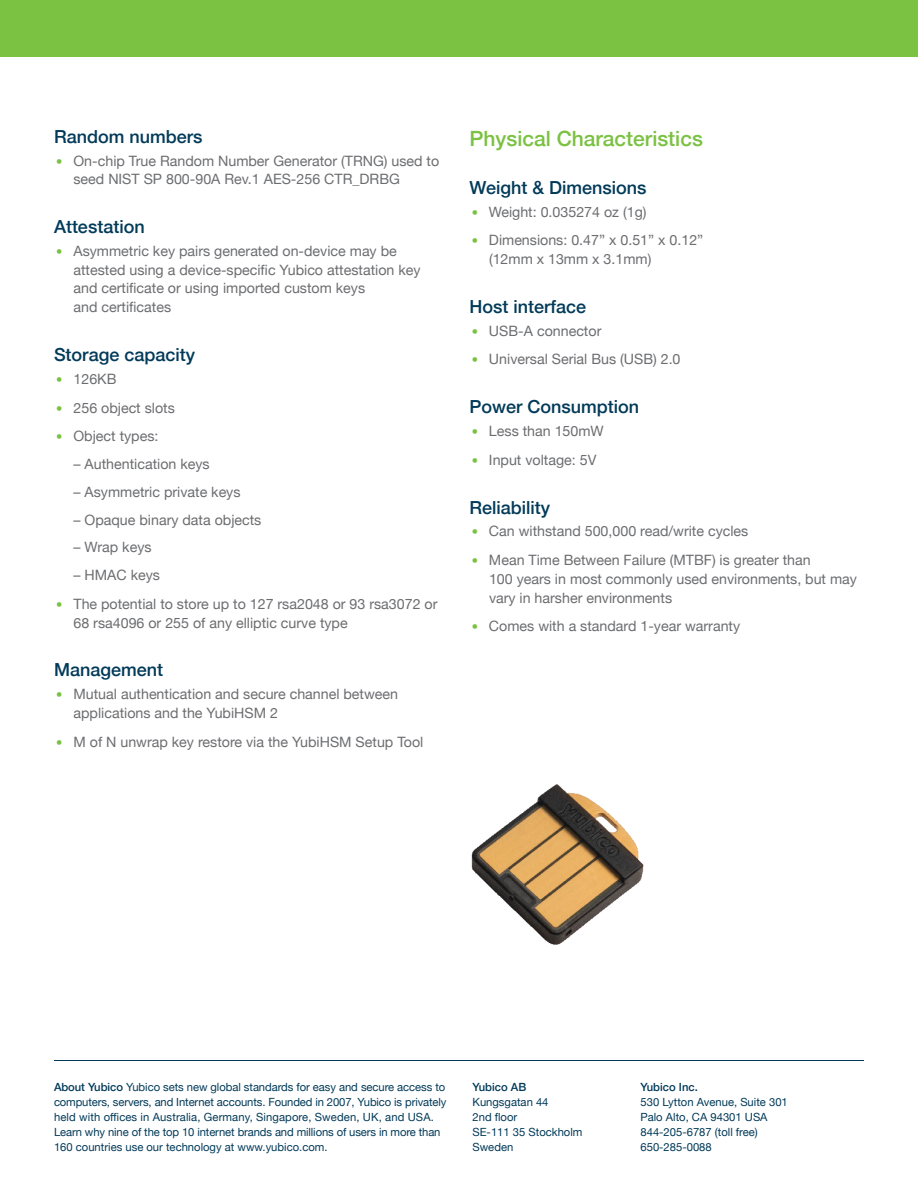
<style>
.page{position:relative;width:918px;height:1188px;background:#fff}
.page>*{position:absolute;margin:0;border:0;box-sizing:border-box;transform-origin:0 0}
.sub{font:500 21px "Helvetica Neue";color:#7bc142}
.sub-2{font:500 18px "Helvetica Neue";color:#023a59}
.bullet-reduced_9_5_p{font:14.25px/18.8px "Helvetica Neue";color:#6c6d70}
.foot{font:11.25px/15px "Helvetica Neue";color:#023a59}
.foot-2{font:500 11.25px "Helvetica Neue";color:#023a59}
.s1{font-size:21px;color:#7bc142}
.s2{font-weight:500}
</style>
<div class="page">
<div style="left:0;top:0;width:918px;height:56px;background:#7bc142"></div>
<img style="left:471px;top:784px;width:173px;height:161px">
<hr style="left:54px;top:1060px;width:810px;height:1px;background:#023a59">
<p class="sub-2" style="left:54px;top:122px;width:150px">Random numbers</p>
<p class="bullet-reduced_9_5_p" style="left:74px;top:152px;width:367px;text-indent:-18px"><span class="s1">•</span> On-chip True Random Number Generator (TRNG) used to seed NIST SP 800-90A Rev.1 AES-256 CTR_DRBG</p>
<p class="sub-2" style="left:54px;top:212px;width:92px">Attestation</p>
<p class="bullet-reduced_9_5_p" style="left:74px;top:242px;width:349px;text-indent:-18px"><span class="s1">•</span> Asymmetric key pairs generated on-device may be attested using a device-specific Yubico attestation key and certificate or using imported custom keys<br>and certificates</p>
<p class="sub-2" style="left:54px;top:340px;width:143px">Storage capacity</p>
<p class="bullet-reduced_9_5_p" style="left:56px;top:370px;width:63px"><span class="s1">•</span> 126KB</p>
<p class="bullet-reduced_9_5_p" style="left:56px;top:399px;width:121px"><span class="s1">•</span> 256 object slots</p>
<p class="bullet-reduced_9_5_p" style="left:56px;top:428px;width:104px"><span class="s1">•</span> Object types:</p>
<p class="bullet-reduced_9_5_p" style="left:73px;top:455px;width:138px">– Authentication keys</p>
<p class="bullet-reduced_9_5_p" style="left:73px;top:483px;width:169px">– Asymmetric private keys</p>
<p class="bullet-reduced_9_5_p" style="left:73px;top:511px;width:189px">– Opaque binary data objects</p>
<p class="bullet-reduced_9_5_p" style="left:73px;top:539px;width:80px">– Wrap keys</p>
<p class="bullet-reduced_9_5_p" style="left:73px;top:566px;width:88px">– HMAC keys</p>
<p class="bullet-reduced_9_5_p" style="left:74px;top:595px;width:366px;text-indent:-18px"><span class="s1">•</span> The potential to store up to 127 rsa2048 or 93 rsa3072 or<br>68 rsa4096 or 255 of any elliptic curve type</p>
<p class="sub-2" style="left:54px;top:655px;width:111px">Management</p>
<p class="bullet-reduced_9_5_p" style="left:74px;top:686px;width:326px;text-indent:-18px"><span class="s1">•</span> Mutual authentication and secure channel between applications and the YubiHSM 2</p>
<p class="bullet-reduced_9_5_p" style="left:56px;top:733px;width:369px"><span class="s1">•</span> M of N unwrap key restore via the YubiHSM Setup Tool</p>
<p class="sub" style="left:470px;top:121px;width:235px">Physical Characteristics</p>
<p class="sub-2" style="left:470px;top:173px;width:179px">Weight &amp; Dimensions</p>
<p class="bullet-reduced_9_5_p" style="left:471px;top:203px;width:177px"><span class="s1">•</span> Weight: 0.035274 oz (1g)</p>
<p class="bullet-reduced_9_5_p" style="left:489px;top:232px;width:216px;text-indent:-18px"><span class="s1">•</span> Dimensions: 0.47” x 0.51” x 0.12” (12mm x 13mm x 3.1mm)</p>
<p class="sub-2" style="left:470px;top:292px;width:118px">Host interface</p>
<p class="bullet-reduced_9_5_p" style="left:471px;top:322px;width:132px"><span class="s1">•</span> USB-A connector</p>
<p class="bullet-reduced_9_5_p" style="left:471px;top:351px;width:211px"><span class="s1">•</span> Universal Serial Bus (USB) 2.0</p>
<p class="sub-2" style="left:470px;top:392px;width:171px">Power Consumption</p>
<p class="bullet-reduced_9_5_p" style="left:471px;top:422px;width:134px"><span class="s1">•</span> Less than 150mW</p>
<p class="bullet-reduced_9_5_p" style="left:471px;top:451px;width:127px"><span class="s1">•</span> Input voltage: 5V</p>
<p class="sub-2" style="left:470px;top:493px;width:82px">Reliability</p>
<p class="bullet-reduced_9_5_p" style="left:471px;top:523px;width:279px"><span class="s1">•</span> Can withstand 500,000 read/write cycles</p>
<p class="bullet-reduced_9_5_p" style="left:489px;top:552px;width:370px;text-indent:-18px"><span class="s1">•</span> Mean Time Between Failure (MTBF) is greater than<br>100 years in most commonly used environments, but may vary in harsher environments</p>
<p class="bullet-reduced_9_5_p" style="left:471px;top:618px;width:271px"><span class="s1">•</span> Comes with a standard 1-year warranty</p>
<p class="foot" style="left:54px;top:1080px;width:394px"><span class="s2">About Yubico</span> Yubico sets new global standards for easy and secure access to computers, servers, and Internet accounts. Founded in 2007, Yubico is privately held with offices in Australia, Germany, Singapore, Sweden, UK, and USA.<br>Learn why nine of the top 10 internet brands and millions of users in more than 160 countries use our technology at www.yubico.com.</p>
<p class="foot-2" style="left:472px;top:1078px;width:55px">Yubico AB</p>
<p class="foot" style="left:472px;top:1095px;width:78px">Kungsgatan 44</p>
<p class="foot" style="left:472px;top:1110px;width:46px">2nd floor</p>
<p class="foot" style="left:472px;top:1125px;width:112px">SE-111 35 Stockholm<br>Sweden</p>
<p class="foot-2" style="left:640px;top:1078px;width:59px">Yubico Inc.</p>
<p class="foot" style="left:640px;top:1095px;width:149px">530 Lytton Avenue, Suite 301<br>Palo Alto, CA 94301 USA<br>844-205-6787 (toll free)<br>650-285-0088</p>
</div>
